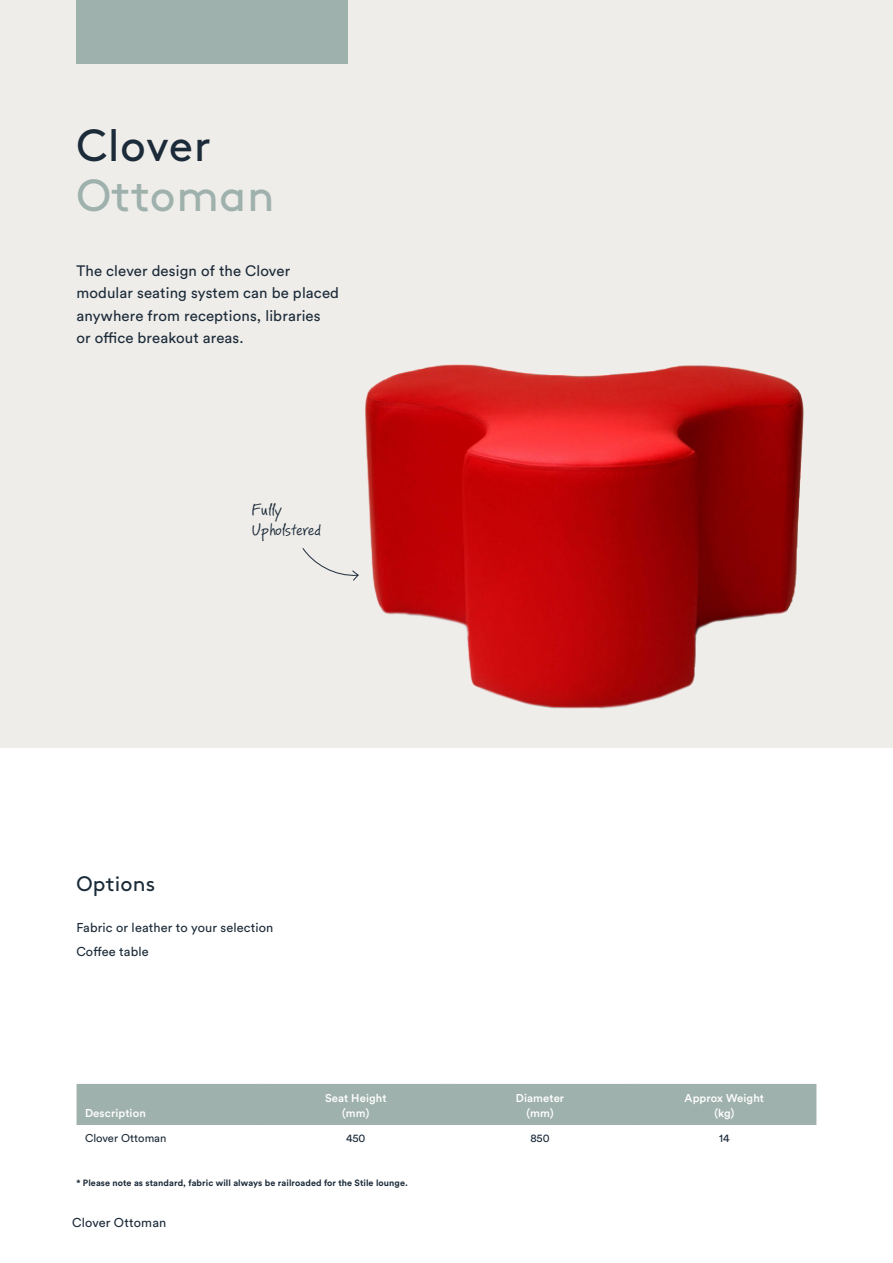
<style>
.page{position:relative;width:893px;height:1263px;background:#fff}
.page>*{position:absolute;margin:0;border:0;box-sizing:border-box;transform-origin:0 0}
.t1{font:45px "Brown";letter-spacing:.01em;color:#9fb1ac}
.t2{font:45px "Brown";letter-spacing:.01em;color:#1c2b39}
.t3{font:21px "Brown";letter-spacing:.01em;color:#1c2b39}
.t4{font:16.5px/19.5px "PF Reminder Pro";color:#1c2b39}
.t5{font:15px/22.5px "Circular Std";letter-spacing:.01em;color:#1c2b39}
.t6{font:12.75px/23.7px "Circular Std";letter-spacing:.01em;color:#1c2b39}
.t7{font:500 11.25px/15px "Circular Std";letter-spacing:.01em;color:#fff;text-align:center}
.t8{font:11.25px "Circular Std";color:#1c2b39}
.t9{font:700 9px "Circular Std";letter-spacing:.01em;color:#1c2b39}
</style>
<div class="page">
<div style="left:0;top:0;width:893px;height:747px;background:#efedea"></div>
<img style="left:342px;top:364px;width:496px;height:384px">
<div style="left:77px;top:0;width:271px;height:64px;background:#9fb1ac"></div>
<svg style="left:302px;top:548px;width:57px;height:33px"></svg>
<div style="left:77px;top:1084px;width:739px;height:41px;background:#9fb1ac"></div>
<hr style="left:263px;top:1084px;width:1px;height:41px;background:#9fb1ac">
<hr style="left:448px;top:1084px;width:1px;height:41px;background:#9fb1ac">
<hr style="left:632px;top:1084px;width:1px;height:41px;background:#9fb1ac">
<h1 class="t2" style="left:76px;top:111px;width:136px">Clover</h1>
<h1 class="t1" style="left:76px;top:161px;width:200px">Ottoman</h1>
<p class="t5" style="left:76px;top:259px;width:264px">The clever design of the Clover modular seating system can be placed anywhere from receptions, libraries<br>or office breakout areas.</p>
<p class="t4" style="left:252px;top:501px;width:71px">Fully<br>Upholstered</p>
<h2 class="t3" style="left:77px;top:868px;width:80px">Options</h2>
<p class="t6" style="left:77px;top:915px;width:198px">Fabric or leather to your selection<br>Coffee table</p>
<p class="t7" style="left:85px;top:1105px;width:62px">Description</p>
<p class="t7" style="left:325px;top:1090px;width:63px">Seat Height (mm)</p>
<p class="t7" style="left:516px;top:1090px;width:50px">Diameter (mm)</p>
<p class="t7" style="left:685px;top:1090px;width:81px">Approx Weight (kg)</p>
<p class="t8" style="left:85px;top:1131px;width:83px">Clover Ottoman</p>
<p class="t8" style="left:346px;top:1131px;width:21px">450</p>
<p class="t8" style="left:530px;top:1131px;width:21px">850</p>
<p class="t8" style="left:719px;top:1131px;width:12px">14</p>
<p class="t9" style="left:76px;top:1177px;width:333px">* Please note as standard, fabric will always be railroaded for the Stile lounge.</p>
<p class="t6" style="left:72px;top:1210px;width:96px">Clover Ottoman</p>
</div>
